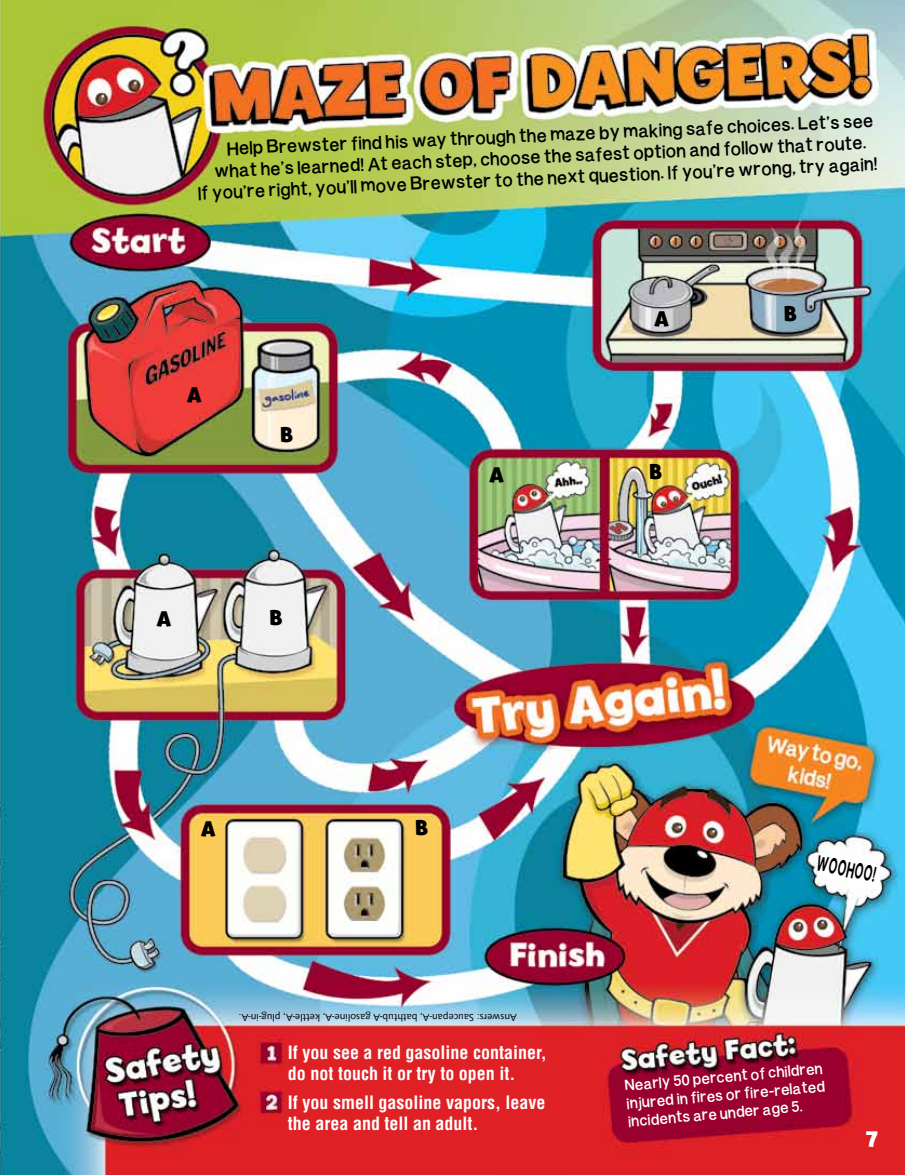
<style>
.page{position:relative;width:905px;height:1175px;background:#fff}
.page>*{position:absolute;margin:0;border:0;box-sizing:border-box;transform-origin:0 0}
.t1{font:700 24px "Billy";color:#fff}
.t2{font:700 22.5px "Billy";color:#000}
.t3{font:20.55px "Burvetica Thick NC";color:#000;scale:.54 1}
.t4{font:18px "Burvetica NC";color:#000}
.t5{font:700 condensed 18px/21.6px "Helvetica";color:#fff}
.t6{font:15px/18px "Burvetica NC";color:#fff;text-align:justify}
.t7{font:10.5px "Syntax";letter-spacing:.01em;color:#000}
</style>
<div class="page">
<img style="left:0;top:0;width:904px;height:1174px">
<p class="t4" style="left:226px;top:134px;width:648px;rotate:-2deg">Help Brewster find his way through the maze by making safe choices. Let’s see</p>
<p class="t4" style="left:214px;top:156px;width:654px;rotate:-2deg">what he’s learned! At each step, choose the safest option and follow that route.</p>
<p class="t4" style="left:197px;top:178px;width:682px;rotate:-2deg">If you’re right, you’ll move Brewster to the next question. If you’re wrong, try again!</p>
<p class="t2" style="left:187px;top:381px;width:16px">A</p>
<p class="t2" style="left:280px;top:422px;width:14px">B</p>
<p class="t2" style="left:156px;top:606px;width:16px">A</p>
<p class="t2" style="left:269px;top:604px;width:14px">B</p>
<p class="t2" style="left:654px;top:306px;width:16px">A</p>
<p class="t2" style="left:783px;top:300px;width:14px">B</p>
<p class="t2" style="left:489px;top:461px;width:16px">A</p>
<p class="t2" style="left:649px;top:458px;width:14px">B</p>
<p class="t2" style="left:201px;top:815px;width:16px">A</p>
<p class="t2" style="left:415px;top:814px;width:14px">B</p>
<p class="t7" style="left:517px;top:1024px;width:279px;rotate:-180deg">Answers: Saucepan-A, bathtub-A gasoline-A, kettle-A, plug-in-A.</p>
<p class="t3" style="left:819px;top:848px;width:113px;rotate:12deg">WOOHOO!</p>
<p class="t5" style="left:288px;top:1041px;width:260px">If you see a red gasoline container, do not touch it or try to open it.</p>
<p class="t5" style="left:288px;top:1091px;width:259px;line-height:21px">If you smell gasoline vapors, leave the area and tell an adult.</p>
<p class="t6" style="left:624px;top:1075px;width:201px;rotate:-5deg">Nearly 50 percent of children injured in fires or fire-related incidents are under age 5.</p>
<h1 class="t1" style="left:866px;top:1124px;width:13px">7</h1>
</div>
